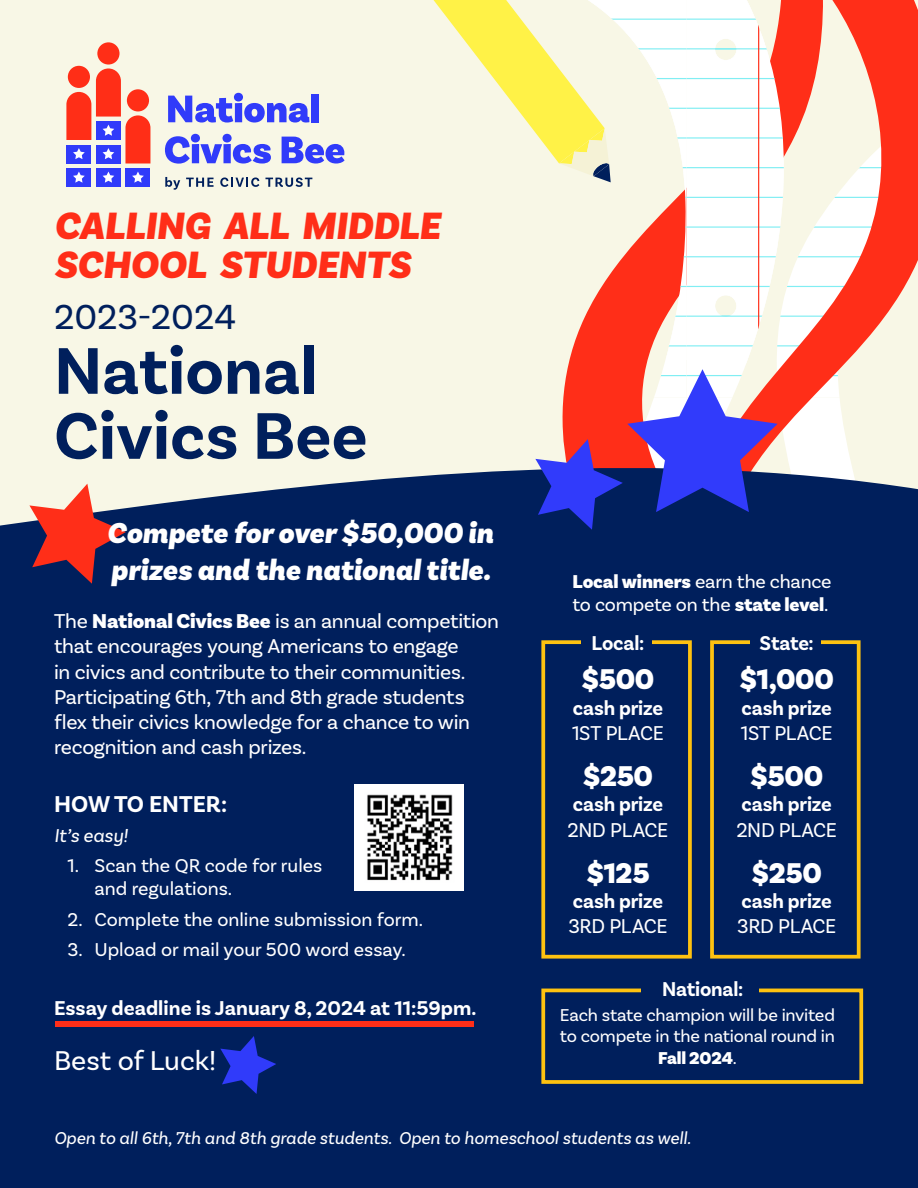
<style>
.page{position:relative;width:918px;height:1188px;background:#f8f7e6}
.page>*{position:absolute;margin:0;border:0;box-sizing:border-box;transform-origin:0 0}
.t1{font:700 69.15px/64.9px "Basic Sans";color:#001f5c}
.t2{font:italic 900 39.9px/38.7px "Basic Sans";color:#ff2e18}
.t3{font:36.6px "Basic Sans";color:#001f5c}
.t4{font:italic 900 30.3px/36.3px "Basic Sans";color:#fff}
.t5{font:900 30px "Basic Sans";letter-spacing:-.01em;color:#fff}
.t6{font:28.5px "Basic Sans";color:#fff}
.t7{font:700 24px "Basic Sans";color:#fff}
.t8{font:21px/25.2px "Basic Sans";letter-spacing:-.015em;color:#fff}
.t9{font:700 21px "Basic Sans";letter-spacing:-.01em;color:#fff}
.t10{font:19.5px/23.4px "Basic Sans";color:#fff}
.t11{font:italic 19.5px "Basic Sans";color:#fff}
.t12{font:18px/21.6px "Basic Sans";letter-spacing:-.015em;color:#fff;text-align:center}
.t13{font:italic 18px "Basic Sans";color:#fff}
.s1{font-weight:900}
</style>
<div class="page">
<svg style="left:837px;top:0;width:81px;height:446px"></svg>
<svg style="left:567px;top:0;width:270px;height:446px"></svg>
<div style="left:0;top:446px;width:918px;height:742px;background:#001f5c"></div>
<svg style="left:535px;top:369px;width:243px;height:161px;background:#7d5ba0"></svg>
<svg style="left:433px;top:0;width:75px;height:97px"></svg>
<svg style="left:508px;top:0;width:308px;height:363px"></svg>
<div style="left:97px;top:42px;width:23px;height:23px;background:#ff2e17;border-radius:50%"></div>
<div style="left:96px;top:168px;width:25px;height:19px;background:#303bfa"></div>
<svg style="left:103px;top:172px;width:11px;height:11px"></svg>
<div style="left:125px;top:168px;width:25px;height:19px;background:#303bfa"></div>
<svg style="left:132px;top:172px;width:12px;height:11px"></svg>
<div style="left:66px;top:168px;width:25px;height:19px;background:#303bfa"></div>
<svg style="left:73px;top:172px;width:12px;height:11px"></svg>
<svg style="left:66px;top:68px;width:84px;height:96px"></svg>
<div style="left:68px;top:66px;width:22px;height:22px;background:#ff2e17;border-radius:50%"></div>
<svg style="left:168px;top:93px;width:141px;height:30px"></svg>
<div style="left:311px;top:94px;width:8px;height:28px;background:#303bfa"></div>
<svg style="left:165px;top:134px;width:106px;height:30px"></svg>
<svg style="left:282px;top:137px;width:63px;height:27px"></svg>
<svg style="left:165px;top:177px;width:15px;height:13px"></svg>
<svg style="left:186px;top:178px;width:28px;height:9px"></svg>
<svg style="left:220px;top:178px;width:39px;height:9px"></svg>
<svg style="left:265px;top:178px;width:47px;height:9px"></svg>
<div style="left:55px;top:1021px;width:419px;height:6px;background:#ff2e18"></div>
<svg style="left:220px;top:1036px;width:56px;height:58px;background:#142a9e"></svg>
<div style="left:710px;top:640px;width:151px;height:319px;border:4px solid #fec210"></div>
<svg style="left:29px;top:484px;width:97px;height:100px"></svg>
<div style="left:354px;top:784px;width:109px;height:107px;background:#fff"></div>
<img style="left:367px;top:794px;width:86px;height:87px">
<div style="left:541px;top:640px;width:151px;height:319px;border:4px solid #fec210"></div>
<div style="left:541px;top:989px;width:322px;height:95px;border:4px solid #fec210"></div>
<div style="left:751px;top:634px;width:70px;height:17px;background:#001f5c"></div>
<div style="left:582px;top:634px;width:70px;height:17px;background:#001f5c"></div>
<div style="left:642px;top:979px;width:117px;height:20px;background:#001f5c"></div>
<p class="t2" style="left:54px;top:207px;width:388px">CALLING ALL MIDDLE<br>SCHOOL STUDENTS</p>
<p class="t3" style="left:54px;top:295px;width:183px">2023-2024</p>
<p class="t1" style="left:54px;top:339px;width:315px">National<br>Civics Bee</p>
<p class="t4" style="left:107px;top:516px;width:388px">Compete for over $50,000 in prizes and the national title.</p>
<p class="t8" style="left:54px;top:608px;width:447px">The <span class="s1">National Civics Bee</span> is an annual competition that encourages young Americans to engage<br>in civics and contribute to their communities.<br>Participating 6th, 7th and 8th grade students flex their civics knowledge for a chance to win recognition and cash prizes.</p>
<p class="t7" style="left:54px;top:789px;width:175px">HOW TO ENTER:</p>
<p class="t11" style="left:54px;top:824px;width:75px">It’s easy!</p>
<p class="t10" style="left:94px;top:854px;width:229px;text-indent:-27px">1. Scan the QR code for rules and regulations.</p>
<p class="t10" style="left:68px;top:907px;width:357px">2. Complete the online submission form.</p>
<p class="t10" style="left:68px;top:937px;width:340px">3. Upload or mail your 500 word essay.</p>
<p class="t9" style="left:54px;top:995px;width:424px">Essay deadline is January 8, 2024 at 11:59pm.</p>
<p class="t6" style="left:54px;top:1044px;width:164px">Best of Luck!</p>
<p class="t10" style="left:572px;top:569px;width:261px"><span class="s1">Local winners</span> earn the chance to compete on the <span class="s1">state level</span>.</p>
<p class="t9" style="left:592px;top:630px;width:54px">Local:</p>
<p class="t5" style="left:582px;top:661px;width:74px">$500</p>
<p class="t9" style="left:573px;top:695px;width:92px">cash prize</p>
<p class="t8" style="left:572px;top:720px;width:93px">1ST PLACE</p>
<p class="t5" style="left:583px;top:758px;width:72px">$250</p>
<p class="t9" style="left:573px;top:792px;width:92px">cash prize</p>
<p class="t8" style="left:568px;top:817px;width:102px">2ND PLACE</p>
<p class="t5" style="left:586px;top:854px;width:65px">$125</p>
<p class="t9" style="left:573px;top:888px;width:92px">cash prize</p>
<p class="t8" style="left:568px;top:913px;width:101px">3RD PLACE</p>
<p class="t9" style="left:760px;top:630px;width:56px">State:</p>
<p class="t5" style="left:739px;top:661px;width:96px">$1,000</p>
<p class="t9" style="left:742px;top:695px;width:92px">cash prize</p>
<p class="t8" style="left:741px;top:720px;width:93px">1ST PLACE</p>
<p class="t5" style="left:750px;top:758px;width:74px">$500</p>
<p class="t9" style="left:742px;top:792px;width:92px">cash prize</p>
<p class="t8" style="left:736px;top:817px;width:102px">2ND PLACE</p>
<p class="t5" style="left:752px;top:854px;width:72px">$250</p>
<p class="t9" style="left:742px;top:888px;width:92px">cash prize</p>
<p class="t8" style="left:737px;top:913px;width:101px">3RD PLACE</p>
<p class="t9" style="left:662px;top:977px;width:83px">National:</p>
<p class="t12" style="left:560px;top:1004px;width:277px">Each state champion will be invited to compete in the national round in<br><span class="s1">Fall 2024</span>.</p>
<p class="t13" style="left:54px;top:1127px;width:638px">Open to all 6th, 7th and 8th grade students. Open to homeschool students as well.</p>
</div>
